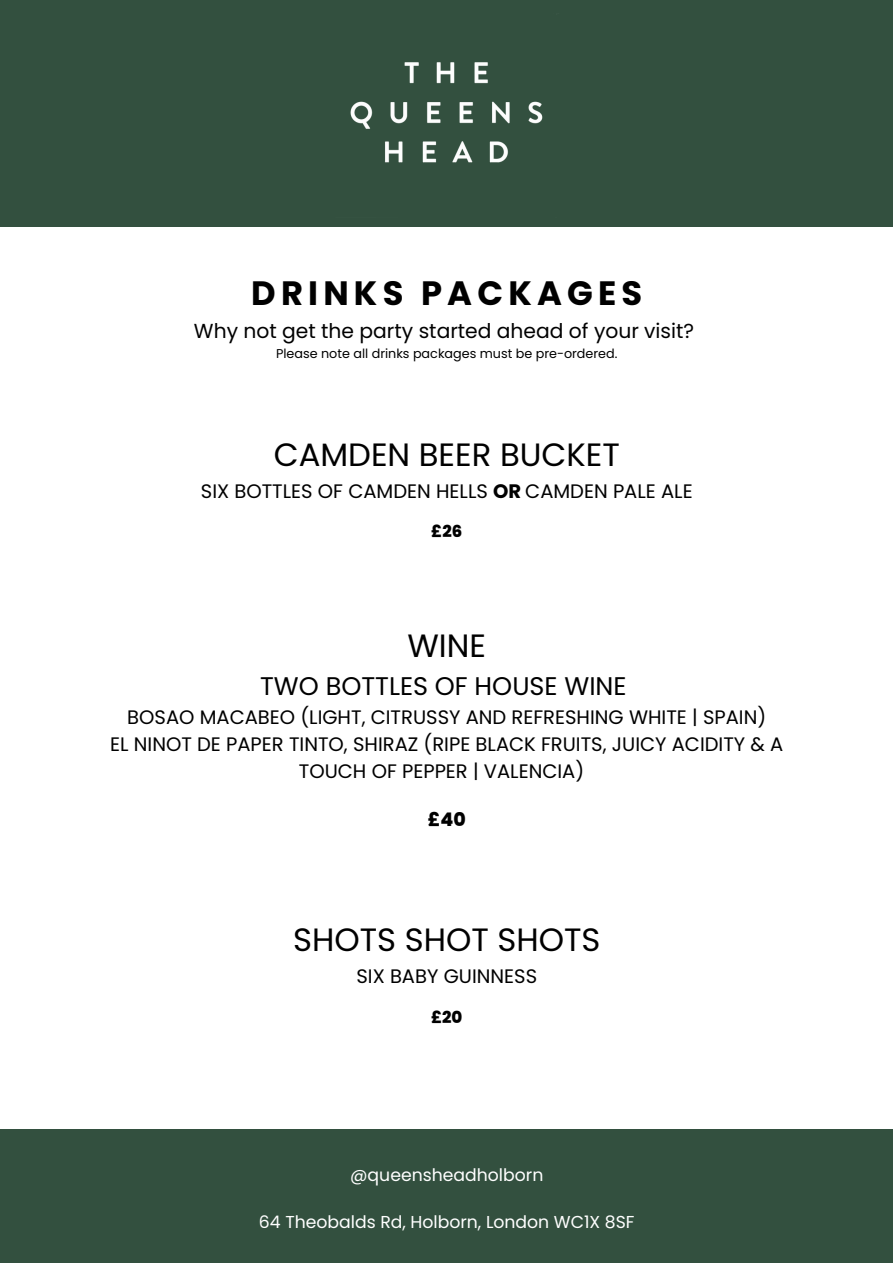
<style>
.page{position:relative;width:893px;height:1263px;background:#fff}
.page>*{position:absolute;margin:0;border:0;box-sizing:border-box;transform-origin:0 0}
.t1{font:700 33.75px "Poppins";letter-spacing:.155em;color:#000}
.t2{font:32.25px "Poppins";color:#000}
.t3{font:25.5px "Poppins";color:#000}
.t4{font:20.25px "Poppins";color:#000}
.t5{font:19.5px/27px "Poppins";color:#000;text-align:center}
.t6{font:800 18.75px "Poppins";color:#000}
.t7{font:17.25px "Poppins";color:#fff}
.t8{font:800 16.5px "Poppins";color:#000}
.t9{font:12.75px "Poppins";color:#000}
.s1{font-weight:700}
</style>
<div class="page">
<div style="left:0;top:0;width:892px;height:226px;background:#33503f"></div>
<div style="left:0;top:1129px;width:892px;height:134px;background:#33503f"></div>
<img style="left:332px;top:62px;width:230px;height:165px">
<h1 class="t1" style="left:251px;top:270px;width:392px">DRINKS PACKAGES</h1>
<p class="t4" style="left:194px;top:316px;width:502px">Why not get the party started ahead of your visit?</p>
<p class="t9" style="left:276px;top:344px;width:343px">Please note all drinks packages must be pre-ordered.</p>
<h2 class="t2" style="left:274px;top:432px;width:347px">CAMDEN BEER BUCKET</h2>
<p class="t5" style="left:201px;top:477px;width:493px">SIX BOTTLES OF CAMDEN HELLS <span class="s1">OR</span> CAMDEN PALE ALE</p>
<p class="t8" style="left:431px;top:520px;width:32px">£26</p>
<h2 class="t2" style="left:407px;top:623px;width:80px">WINE</h2>
<h3 class="t3" style="left:260px;top:668px;width:368px">TWO BOTTLES OF HOUSE WINE</h3>
<p class="t5" style="left:110px;top:703px;width:674px">BOSAO MACABEO (LIGHT, CITRUSSY AND REFRESHING WHITE | SPAIN)<br>EL NINOT DE PAPER TINTO, SHIRAZ (RIPE BLACK FRUITS, JUICY ACIDITY &amp; A<br>TOUCH OF PEPPER | VALENCIA)</p>
<p class="t6" style="left:428px;top:806px;width:39px">£40</p>
<h2 class="t2" style="left:293px;top:917px;width:309px">SHOTS SHOT SHOTS</h2>
<p class="t5" style="left:356px;top:962px;width:182px">SIX BABY GUINNESS</p>
<p class="t8" style="left:431px;top:1005px;width:33px">£20</p>
<p class="t7" style="left:350px;top:1162px;width:195px">@queensheadholborn</p>
<p class="t7" style="left:259px;top:1210px;width:377px">64 Theobalds Rd, Holborn, London WC1X 8SF</p>
</div>
